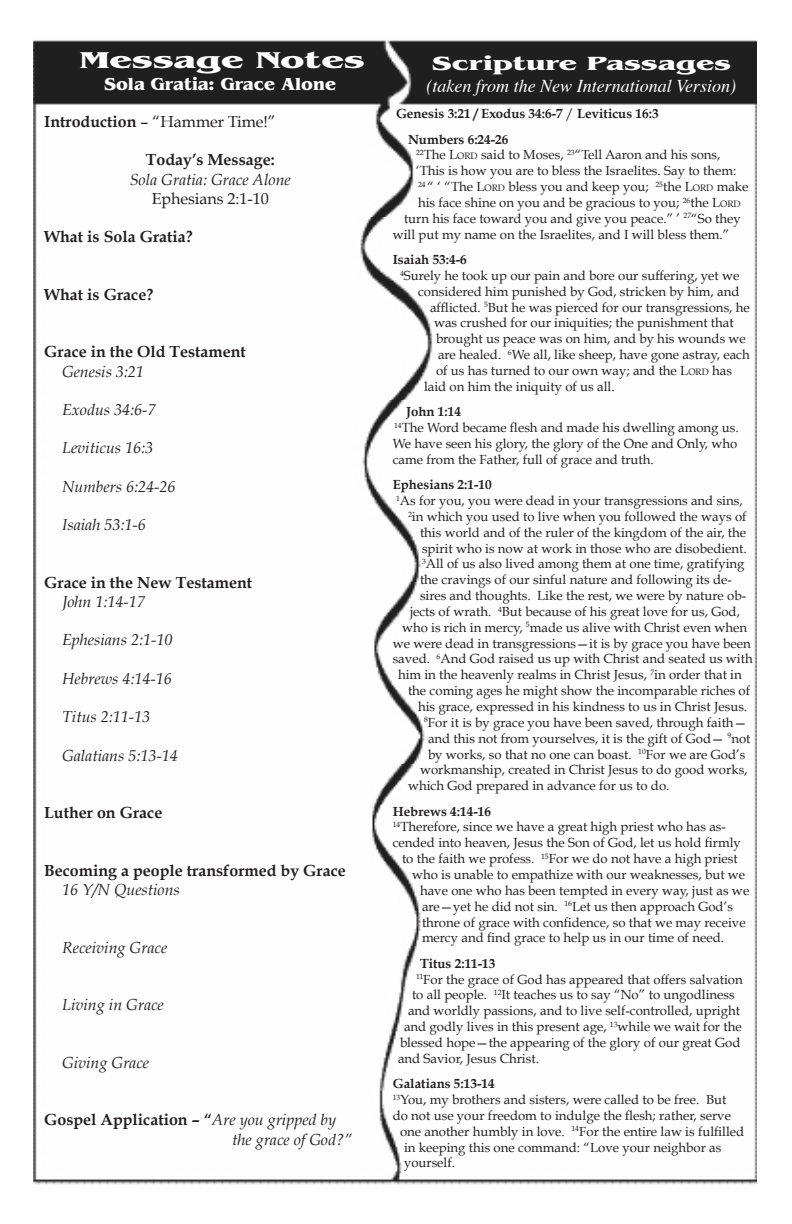
<style>
.page{position:relative;width:792px;height:1224px;background:#fff}
.page>*{position:absolute;margin:0;border:0;box-sizing:border-box;transform-origin:0 0}
.t1{font:700 24px "Benguiat";color:#fff;scale:1.55 1}
.t2{font:700 20px "Benguiat";color:#fff;scale:1.5 1}
.t3{font:italic 18px "Times";color:#fff}
.t4{font:700 18px "Benguiat";color:#fff}
.t5{font:italic 16px/19.2px "Book Antiqua";color:#231f20}
.t6{font:700 16px "Book Antiqua";color:#231f20}
.t7{font:16px "Book Antiqua";color:#231f20}
.t8{font:13.2px/15.8px "Book Antiqua";color:#231f20;text-align:justify}
.t9{font:700 13.2px "Book Antiqua";color:#231f20}
.s1{font-weight:700}
.s2{font-weight:700;font-style:normal}
.s3{font-weight:400}
.s4{font-style:inherit}
.s5{font-size:9.2px}
</style>
<div class="page">
<img style="left:34px;top:40px;width:722px;height:1145px">
<p class="t1" style="left:80px;top:47px;width:185px">Message Notes</p>
<p class="t4" style="left:104px;top:73px;width:233px">Sola Gratia: Grace Alone</p>
<p class="t7" style="left:44px;top:112px;width:233px"><span class="s1">Introduction</span> – “Hammer Time!”</p>
<p class="t6" style="left:146px;top:151px;width:130px">Today’s Message:</p>
<p class="t5" style="left:130px;top:170px;width:163px">Sola Gratia: Grace Alone</p>
<p class="t7" style="left:152px;top:188px;width:119px">Ephesians 2:1-10</p>
<p class="t6" style="left:44px;top:227px;width:150px">What is Sola Gratia?</p>
<p class="t6" style="left:44px;top:285px;width:111px">What is Grace?</p>
<p class="t6" style="left:44px;top:343px;width:203px">Grace in the Old Testament</p>
<p class="t5" style="left:62px;top:362px;width:83px">Genesis 3:21</p>
<p class="t5" style="left:62px;top:400px;width:95px">Exodus 34:6-7</p>
<p class="t5" style="left:62px;top:439px;width:92px">Leviticus 16:3</p>
<p class="t5" style="left:62px;top:477px;width:115px">Numbers 6:24-26</p>
<p class="t5" style="left:62px;top:515px;width:85px">Isaiah 53:1-6</p>
<p class="t6" style="left:44px;top:573px;width:209px">Grace in the New Testament</p>
<p class="t5" style="left:62px;top:592px;width:84px">John 1:14-17</p>
<p class="t5" style="left:62px;top:631px;width:112px">Ephesians 2:1-10</p>
<p class="t5" style="left:62px;top:669px;width:111px">Hebrews 4:14-16</p>
<p class="t5" style="left:62px;top:707px;width:89px">Titus 2:11-13</p>
<p class="t5" style="left:62px;top:746px;width:117px">Galatians 5:13-14</p>
<p class="t6" style="left:44px;top:803px;width:120px">Luther on Grace</p>
<p class="t6" style="left:44px;top:861px;width:303px">Becoming a people transformed by Grace</p>
<p class="t5" style="left:62px;top:880px;width:119px">16 Y/N Questions</p>
<p class="t5" style="left:62px;top:938px;width:107px">Receiving Grace</p>
<p class="t5" style="left:62px;top:995px;width:103px">Living in Grace</p>
<p class="t5" style="left:62px;top:1053px;width:88px">Giving Grace</p>
<p class="t5" style="left:232px;top:1111px;width:121px;text-indent:-188px"><span class="s2">Gospel Application – “</span>Are you gripped by the grace of God?”</p>
<p class="t2" style="left:432px;top:52px;width:201px">Scripture Passages</p>
<p class="t3" style="left:427px;top:70px;width:311px">(taken from the New International Version)</p>
<p class="t9" style="left:396px;top:106px;width:264px">Genesis 3:21 / Exodus 34:6-7 <span class="s3">/</span> Leviticus 16:3</p>
<p class="t9" style="left:408px;top:131px;width:102px">Numbers 6:24-26</p>
<p class="t8" style="left:416px;top:147px;width:306px"><sup>22</sup>The <span class="s4">L</span><span class="s5">ORD</span> said to Moses, <sup>23</sup>“Tell Aaron and his sons,</p>
<p class="t8" style="left:416px;top:163px;width:322px">‘This is how you are to bless the Israelites. Say to them:</p>
<p class="t8" style="left:418px;top:179px;width:332px"><sup>24</sup> “ ‘ “The <span class="s4">L</span><span class="s5">ORD</span> bless you and keep you; <sup>25</sup>the <span class="s4">L</span><span class="s5">ORD</span> make</p>
<p class="t8" style="left:418px;top:195px;width:324px">his face shine on you and be gracious to you; <sup>26</sup>the <span class="s4">L</span><span class="s5">ORD</span></p>
<p class="t8" style="left:404px;top:210px;width:338px">turn his face toward you and give you peace.” ’ <sup>27</sup>“So they</p>
<p class="t8" style="left:393px;top:226px;width:338px">will put my name on the Israelites, and I will bless them.”</p>
<p class="t9" style="left:393px;top:252px;width:76px">Isaiah 53:4-6</p>
<p class="t8" style="left:400px;top:268px;width:341px"><sup>4</sup>Surely he took up our pain and bore our suffering, yet we</p>
<p class="t8" style="left:418px;top:283px;width:323px">considered him punished by God, stricken by him, and</p>
<p class="t8" style="left:430px;top:299px;width:321px">afflicted. <sup>5</sup>But he was pierced for our transgressions, he</p>
<p class="t8" style="left:434px;top:315px;width:301px">was crushed for our iniquities; the punishment that</p>
<p class="t8" style="left:436px;top:331px;width:311px">brought us peace was on him, and by his wounds we</p>
<p class="t8" style="left:438px;top:347px;width:313px">are healed. <sup>6</sup>We all, like sheep, have gone astray, each</p>
<p class="t8" style="left:436px;top:363px;width:298px">of us has turned to our own way; and the <span class="s4">L</span><span class="s5">ORD</span> has</p>
<p class="t8" style="left:424px;top:378px;width:192px">laid on him the iniquity of us all.</p>
<p class="t9" style="left:406px;top:404px;width:57px">John 1:14</p>
<p class="t8" style="left:393px;top:420px;width:348px"><sup>14</sup>The Word became flesh and made his dwelling among us.<br>We have seen his glory, the glory of the One and Only, who came from the Father, full of grace and truth.</p>
<p class="t9" style="left:393px;top:477px;width:100px">Ephesians 2:1-10</p>
<p class="t8" style="left:396px;top:493px;width:348px"><sup>1</sup>As for you, you were dead in your transgressions and sins,</p>
<p class="t8" style="left:408px;top:509px;width:340px"><sup>2</sup>in which you used to live when you followed the ways of</p>
<p class="t8" style="left:420px;top:524px;width:328px">this world and of the ruler of the kingdom of the air, the</p>
<p class="t8" style="left:422px;top:540px;width:326px">spirit who is now at work in those who are disobedient.</p>
<p class="t8" style="left:422px;top:556px;width:324px"><sup>3</sup>All of us also lived among them at one time, gratifying</p>
<p class="t8" style="left:420px;top:572px;width:313px">the cravings of our sinful nature and following its de-</p>
<p class="t8" style="left:420px;top:588px;width:328px">sires and thoughts. Like the rest, we were by nature ob-</p>
<p class="t8" style="left:410px;top:604px;width:332px">jects of wrath. <sup>4</sup>But because of his great love for us, God,</p>
<p class="t8" style="left:402px;top:619px;width:347px">who is rich in mercy, <sup>5</sup>made us alive with Christ even when</p>
<p class="t8" style="left:393px;top:635px;width:360px">we were dead in transgressions—it is by grace you have been</p>
<p class="t8" style="left:393px;top:651px;width:362px">saved. <sup>6</sup>And God raised us up with Christ and seated us with</p>
<p class="t8" style="left:398px;top:667px;width:345px">him in the heavenly realms in Christ Jesus, <sup>7</sup>in order that in</p>
<p class="t8" style="left:408px;top:683px;width:344px">the coming ages he might show the incomparable riches of</p>
<p class="t8" style="left:418px;top:699px;width:331px">his grace, expressed in his kindness to us in Christ Jesus.</p>
<p class="t8" style="left:424px;top:714px;width:324px"><sup>8</sup>For it is by grace you have been saved, through faith—</p>
<p class="t8" style="left:428px;top:730px;width:324px">and this not from yourselves, it is the gift of God— <sup>9</sup>not</p>
<p class="t8" style="left:428px;top:746px;width:319px">by works, so that no one can boast. <sup>10</sup>For we are God’s</p>
<p class="t8" style="left:420px;top:762px;width:329px">workmanship, created in Christ Jesus to do good works,</p>
<p class="t8" style="left:408px;top:778px;width:263px">which God prepared in advance for us to do.</p>
<p class="t9" style="left:393px;top:803px;width:100px">Hebrews 4:14-16</p>
<p class="t8" style="left:393px;top:819px;width:335px"><sup>14</sup>Therefore, since we have a great high priest who has as-</p>
<p class="t8" style="left:393px;top:835px;width:350px">cended into heaven, Jesus the Son of God, let us hold firmly</p>
<p class="t8" style="left:402px;top:851px;width:337px">to the faith we profess. <sup>15</sup>For we do not have a high priest</p>
<p class="t8" style="left:412px;top:867px;width:335px">who is unable to empathize with our weaknesses, but we</p>
<p class="t8" style="left:420px;top:882px;width:331px">have one who has been tempted in every way, just as we</p>
<p class="t8" style="left:422px;top:898px;width:312px">are—yet he did not sin. <sup>16</sup>Let us then approach God’s</p>
<p class="t8" style="left:422px;top:914px;width:325px">throne of grace with confidence, so that we may receive</p>
<p class="t8" style="left:422px;top:930px;width:304px">mercy and find grace to help us in our time of need.</p>
<p class="t9" style="left:420px;top:956px;width:77px">Titus 2:11-13</p>
<p class="t8" style="left:416px;top:971px;width:328px"><sup>11</sup>For the grace of God has appeared that offers salvation</p>
<p class="t8" style="left:412px;top:987px;width:324px">to all people. <sup>12</sup>It teaches us to say “No” to ungodliness</p>
<p class="t8" style="left:408px;top:1003px;width:334px">and worldly passions, and to live self-controlled, upright</p>
<p class="t8" style="left:404px;top:1019px;width:339px">and godly lives in this present age, <sup>13</sup>while we wait for the</p>
<p class="t8" style="left:400px;top:1035px;width:342px">blessed hope—the appearing of the glory of our great God</p>
<p class="t8" style="left:398px;top:1050px;width:142px">and Savior, Jesus Christ.</p>
<p class="t9" style="left:393px;top:1076px;width:103px">Galatians 5:13-14</p>
<p class="t8" style="left:393px;top:1092px;width:335px"><sup>13</sup>You, my brothers and sisters, were called to be free. But</p>
<p class="t8" style="left:393px;top:1108px;width:340px">do not use your freedom to indulge the flesh; rather, serve</p>
<p class="t8" style="left:400px;top:1123px;width:346px">one another humbly in love. <sup>14</sup>For the entire law is fulfilled</p>
<p class="t8" style="left:404px;top:1139px;width:319px">in keeping this one command: “Love your neighbor as</p>
<p class="t8" style="left:404px;top:1155px;width:53px">yourself.</p>
</div>
